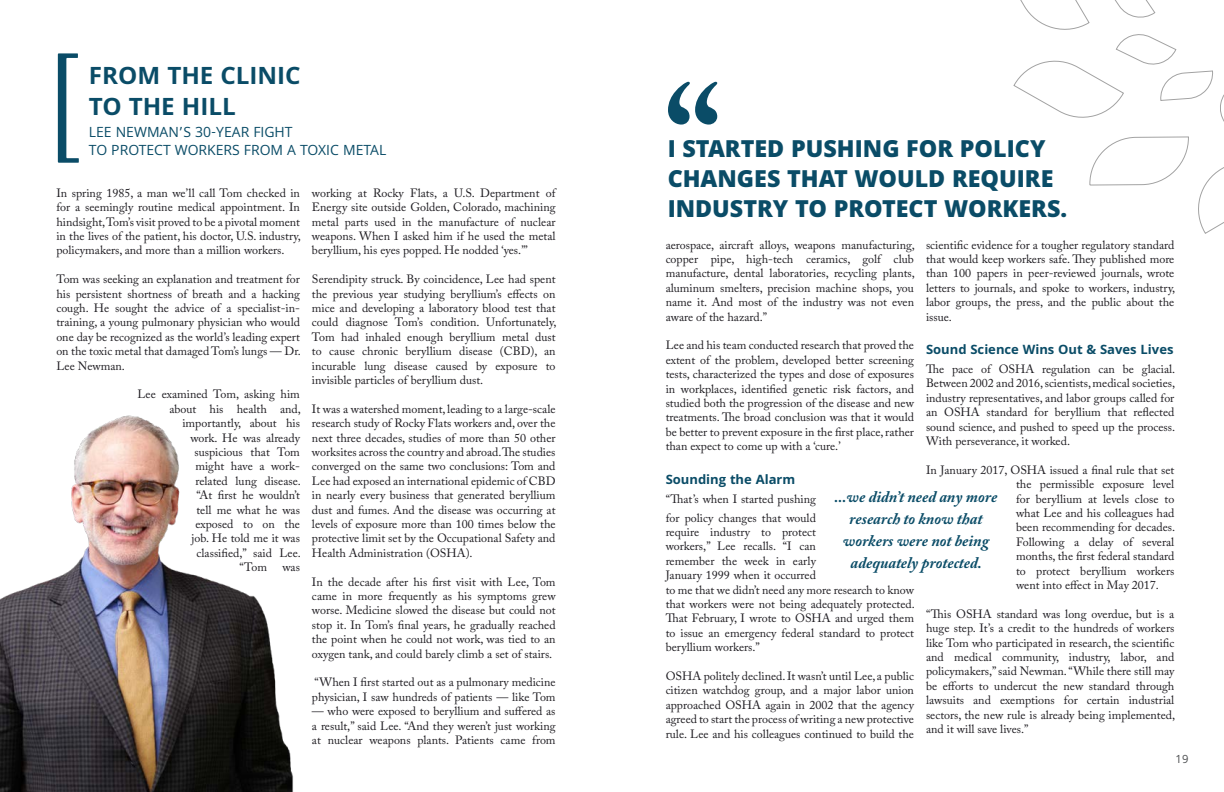
<style>
.page{position:relative;width:1224px;height:792px;background:#fff}
.page>*{position:absolute;margin:0;border:0;box-sizing:border-box;transform-origin:0 0}
.t1{font:600 154px "Adobe Caslon Pro";color:#0a4c67}
.t2{font:600 118.8px "Adobe Caslon Pro";color:#0a4c67;scale:.75 1}
.t3{font:700 26px/31.2px "Khula";color:#0a4c67}
.t4{font:800 25px/30px "Khula";color:#0a4c67}
.t5{font:italic 700 16px/22px "Adobe Caslon Pro";color:#0a4c67;text-align:center}
.t6{font:15px "Khula";color:#0a4c67}
.t7{font:700 14px "Khula";color:#0a4c67}
.t8{font:12px/14.4px "Adobe Caslon Pro";color:#1e1c21;text-align:justify}
.t9{font:12px "Khula";color:#4d4f51}
</style>
<div class="page">
<img style="left:0;top:415px;width:293px;height:377px">
<svg style="left:1013px;top:0;width:211px;height:234px"></svg>
<h2 class="t2" style="left:50px;top:32px;width:43px">[</h2>
<h3 class="t3" style="left:89px;top:59px;width:213px">FROM THE CLINIC<br>TO THE HILL</h3>
<p class="t6" style="left:89px;top:123px;width:205px">LEE NEWMAN’S 30-YEAR FIGHT</p>
<p class="t6" style="left:89px;top:141px;width:299px">TO PROTECT WORKERS FROM A TOXIC METAL</p>
<p class="t8" style="left:56px;top:185px;width:246px">In spring 1985, a man we’ll call Tom checked in for a seemingly routine medical appointment. In hindsight, Tom’s visit proved to be a pivotal moment in the lives of the patient, his doctor, U.S. industry, policymakers, and more than a million workers.</p>
<p class="t8" style="left:56px;top:272px;width:246px">Tom was seeking an explanation and treatment for his persistent shortness of breath and a hacking cough. He sought the advice of a specialist-in&shy;training, a young pulmonary physician who would one day be recognized as the world’s leading expert on the toxic metal that damaged Tom’s lungs — Dr.<br>Lee Newman.</p>
<p class="t8" style="left:137px;top:387px;width:164px">Lee examined Tom, asking him</p>
<p class="t8" style="left:169px;top:401px;width:133px">about his health and,</p>
<p class="t8" style="left:182px;top:416px;width:119px">importantly, about his</p>
<p class="t8" style="left:190px;top:430px;width:111px">work. He was already</p>
<p class="t8" style="left:194px;top:445px;width:107px">suspicious that Tom</p>
<p class="t8" style="left:195px;top:459px;width:106px">might have a work-</p>
<p class="t8" style="left:195px;top:473px;width:107px">related lung disease.</p>
<p class="t8" style="left:196px;top:488px;width:105px">“At first he wouldn’t</p>
<p class="t8" style="left:196px;top:502px;width:105px">tell me what he was</p>
<p class="t8" style="left:195px;top:517px;width:106px">exposed to on the</p>
<p class="t8" style="left:191px;top:531px;width:110px">job. He told me it was</p>
<p class="t8" style="left:196px;top:545px;width:106px">classified,” said Lee.</p>
<p class="t8" style="left:239px;top:560px;width:29px">“Tom</p>
<p class="t8" style="left:282px;top:560px;width:19px">was</p>
<p class="t8" style="left:312px;top:185px;width:245px">working at Rocky Flats, a U.S. Department of Energy site outside Golden, Colorado, machining metal parts used in the manufacture of nuclear weapons. When I asked him if he used the metal beryllium, his eyes popped. He nodded ‘yes.’”</p>
<p class="t8" style="left:312px;top:272px;width:246px">Serendipity struck. By coincidence, Lee had spent the previous year studying beryllium’s effects on mice and developing a laboratory blood test that could diagnose Tom’s condition. Unfortunately, Tom had inhaled enough beryllium metal dust to cause chronic beryllium disease (CBD), an incurable lung disease caused by exposure to invisible particles of beryllium dust.</p>
<p class="t8" style="left:312px;top:401px;width:245px">It was a watershed moment, leading to a large-scale research study of Rocky Flats workers and, over the next three decades, studies of more than 50 other worksites across the country and abroad. The studies converged on the same two conclusions: Tom and Lee had exposed an international epidemic of CBD in nearly every business that generated beryllium dust and fumes. And the disease was occurring at levels of exposure more than 100 times below the protective limit set by the Occupational Safety and Health Administration (OSHA).</p>
<p class="t8" style="left:312px;top:574px;width:245px">In the decade after his first visit with Lee, Tom came in more frequently as his symptoms grew worse. Medicine slowed the disease but could not stop it. In Tom’s final years, he gradually reached the point when he could not work, was tied to an oxygen tank, and could barely climb a set of stairs.</p>
<p class="t8" style="left:312px;top:675px;width:245px">“When I first started out as a pulmonary medicine physician, I saw hundreds of patients — like Tom</p>
<p class="t8" style="left:312px;top:704px;width:245px">— who were exposed to beryllium and suffered as a result,” said Lee. “And they weren’t just working at nuclear weapons plants. Patients came from</p>
<h1 class="t1" style="left:664px;top:50px;width:60px">“</h1>
<h3 class="t4" style="left:668px;top:133px;width:387px">I STARTED PUSHING FOR POLICY<br>CHANGES THAT WOULD REQUIRE</h3>
<h3 class="t4" style="left:668px;top:193px;width:401px">INDUSTRY TO PROTECT WORKERS.</h3>
<p class="t8" style="left:926px;top:237px;width:251px">scientific evidence for a tougher regulatory standard that would keep workers safe. They published more than 100 papers in peer-reviewed journals, wrote letters to journals, and spoke to workers, industry, labor groups, the press, and the public about the issue.</p>
<p class="t7" style="left:926px;top:341px;width:249px">Sound Science Wins Out &amp; Saves Lives</p>
<p class="t8" style="left:926px;top:362px;width:251px">The pace of OSHA regulation can be glacial.<br>Between 2002 and 2016, scientists, medical societies, industry representatives, and labor groups called for an OSHA standard for beryllium that reflected sound science, and pushed to speed up the process.<br>With perseverance, it worked.</p>
<p class="t8" style="left:1016px;top:462px;width:161px;text-indent:-90px">In January 2017, OSHA issued a final rule that set the permissible exposure level for beryllium at levels close to what Lee and his colleagues had been recommending for decades.<br>Following a delay of several months, the first federal standard to protect beryllium workers went into effect in May 2017.</p>
<p class="t8" style="left:926px;top:606px;width:251px">“This OSHA standard was long overdue, but is a huge step. It’s a credit to the hundreds of workers like Tom who participated in research, the scientific and medical community, industry, labor, and policymakers,” said Newman. “While there still may be efforts to undercut the new standard through lawsuits and exemptions for certain industrial sectors, the new rule is already being implemented, and it will save lives.”</p>
<p class="t8" style="left:666px;top:237px;width:251px">aerospace, aircraft alloys, weapons manufacturing, copper pipe, high-tech ceramics, golf club manufacture, dental laboratories, recycling plants, aluminum smelters, precision machine shops, you name it. And most of the industry was not even aware of the hazard.”</p>
<p class="t8" style="left:666px;top:338px;width:250px">Lee and his team conducted research that proved the extent of the problem, developed better screening tests, characterized the types and dose of exposures in workplaces, identified genetic risk factors, and studied both the progression of the disease and new treatments. The broad conclusion was that it would be better to prevent exposure in the first place, rather than expect to come up with a ‘cure.’</p>
<p class="t7" style="left:666px;top:471px;width:131px">Sounding the Alarm</p>
<p class="t8" style="left:666px;top:489px;width:152px;line-height:19px">“That’s when I started pushing for policy changes that would</p>
<p class="t8" style="left:666px;top:525px;width:251px;text-align:left">require industry to protect<br>workers,” Lee recalls. “I can<br>remember the week in early<br>January 1999 when it occurred<br>to me that we didn’t need any more research to know that workers were not being adequately protected.<br>That February, I wrote to OSHA and urged them to issue an emergency federal standard to protect beryllium workers.”</p>
<p class="t8" style="left:666px;top:669px;width:250px">OSHA politely declined. It wasn’t until Lee, a public citizen watchdog group, and a major labor union approached OSHA again in 2002 that the agency agreed to start the process of writing a new protective rule. Lee and his colleagues continued to build the</p>
<h3 class="t5" style="left:835px;top:485px;width:164px">...we didn’t need any more research to know that workers were not being adequately protected.</h3>
<p class="t9" style="left:1176px;top:752px;width:14px">19</p>
</div>
